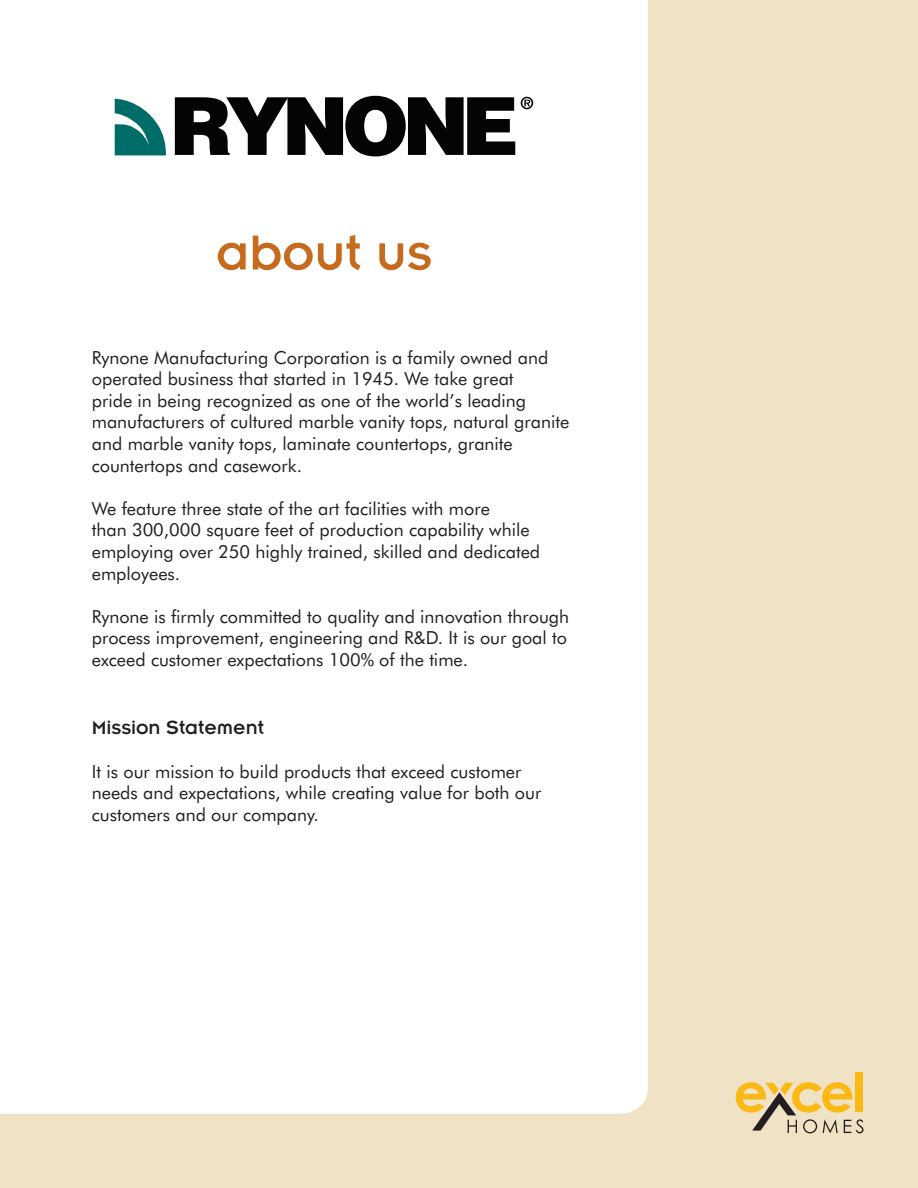
<style>
.page{position:relative;width:918px;height:1188px;background:#efe2c5}
.page>*{position:absolute;margin:0;border:0;box-sizing:border-box;transform-origin:0 0}
.t1{font:54px "Insignia";color:#c66a1d}
.t2{font:21px "Insignia";color:#231f20}
.t3{font:18px/21.6px "Futura BT";color:#231f20}
</style>
<div class="page">
<div style="left:856px;top:1072px;width:7px;height:40px;background:#fcb814"></div>
<svg style="left:736px;top:1082px;width:128px;height:51px"></svg>
<div style="left:0;top:0;width:648px;height:1114px;background:#fff"></div>
<svg style="left:115px;top:99px;width:51px;height:56px"></svg>
<svg style="left:521px;top:97px;width:12px;height:12px"></svg>
<svg style="left:175px;top:96px;width:340px;height:60px"></svg>
<p class="t1" style="left:216px;top:225px;width:217px">about us</p>
<p class="t3" style="left:92px;top:346px;width:479px">Rynone Manufacturing Corporation is a family owned and operated business that started in 1945. We take great<br>pride in being recognized as one of the world’s leading manufacturers of cultured marble vanity tops, natural granite and marble vanity tops, laminate countertops, granite countertops and casework.</p>
<p class="t3" style="left:92px;top:498px;width:450px">We feature three state of the art facilities with more<br>than 300,000 square feet of production capability while employing over 250 highly trained, skilled and dedicated employees.</p>
<p class="t3" style="left:92px;top:606px;width:479px;text-align:justify">Rynone is firmly committed to quality and innovation through process improvement, engineering and R&amp;D. It is our goal to exceed customer expectations 100% of the time.</p>
<p class="t2" style="left:92px;top:717px;width:174px">Mission Statement</p>
<p class="t3" style="left:92px;top:760px;width:451px">It is our mission to build products that exceed customer needs and expectations, while creating value for both our customers and our company.</p>
</div>
